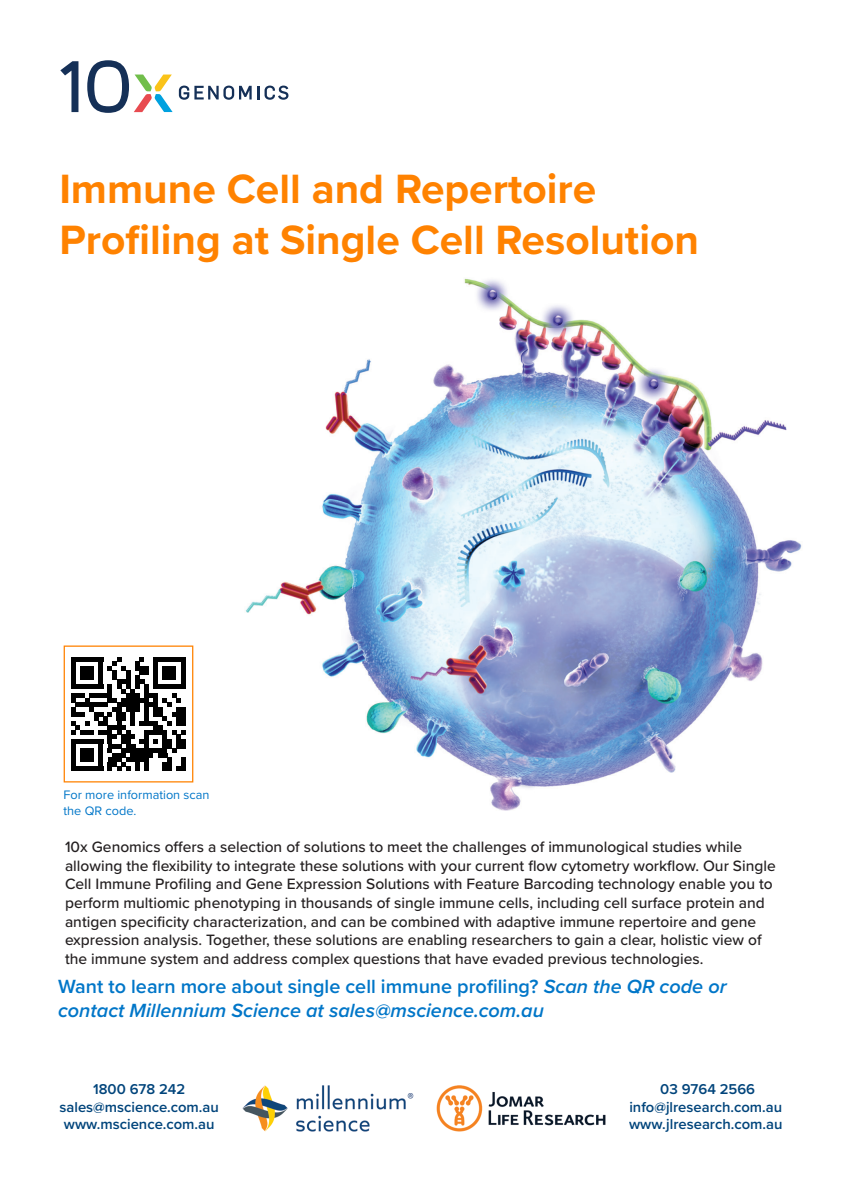
<style>
.page{position:relative;width:842px;height:1191px;background:#fff}
.page>*{position:absolute;margin:0;border:0;box-sizing:border-box;transform-origin:0 0}
.t1{font:700 42.4px/51px "Proxima Nova";color:#ff8200}
.t2{font:italic 600 19.8px/23.8px "Proxima Nova";color:#0076c8}
.t3{font:500 15.6px/18.6px "Proxima Nova";color:#231f20}
.t4{font:600 14.8px/17.8px "Proxima Nova";color:#00447b;text-align:center}
.t5{font:12.8px/15.2px "Proxima Nova";color:#0076c8}
.s1{font-style:normal}
</style>
<div class="page">
<svg style="left:60px;top:61px;width:18px;height:51px"></svg>
<svg style="left:87px;top:60px;width:86px;height:53px"></svg>
<svg style="left:179px;top:86px;width:109px;height:14px"></svg>
<img style="left:242px;top:1085px;width:364px;height:47px">
<img style="left:245px;top:278px;width:557px;height:533px">
<svg style="left:71px;top:657px;width:114px;height:114px"></svg>
<div style="left:71px;top:766px;width:32px;height:5px;background:#000"></div>
<div style="left:80px;top:748px;width:14px;height:14px;background:#000"></div>
<div style="left:64px;top:645px;width:129px;height:137px;border:1px solid #ff8200"></div>
<p class="t1" style="left:59px;top:162px;width:641px">Immune Cell and Repertoire<br>Profiling at Single Cell Resolution</p>
<p class="t5" style="left:63px;top:787px;width:148px">For more information scan the QR code.</p>
<p class="t3" style="left:65px;top:836px;width:712px">10x Genomics offers a selection of solutions to meet the challenges of immunological studies while allowing the flexibility to integrate these solutions with your current flow cytometry workflow. Our Single Cell Immune Profiling and Gene Expression Solutions with Feature Barcoding technology enable you to perform multiomic phenotyping in thousands of single immune cells, including cell surface protein and antigen specificity characterization, and can be combined with adaptive immune repertoire and gene expression analysis. Together, these solutions are enabling researchers to gain a clear, holistic view of the immune system and address complex questions that have evaded previous technologies.</p>
<p class="t2" style="left:58px;top:973px;width:670px"><span class="s1">Want to learn more about single cell immune profiling?</span> Scan the QR code or contact Millennium Science at sales@mscience.com.au</p>
<p class="t4" style="left:60px;top:1079px;width:161px">1800 678 242 sales@mscience.com.au www.mscience.com.au</p>
<p class="t4" style="left:629px;top:1079px;width:155px">03 9764 2566 info@jlresearch.com.au www.jlresearch.com.au</p>
</div>
